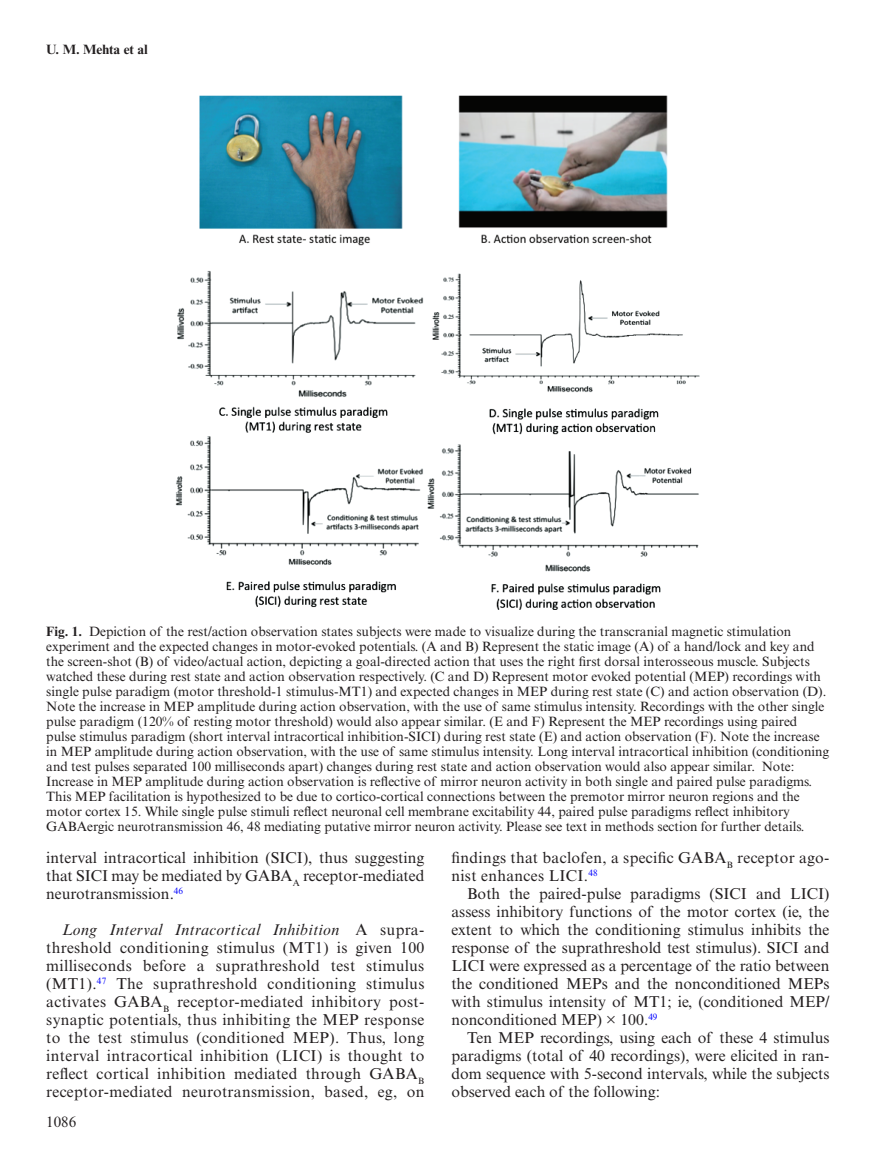
<style>
.page{position:relative;width:891px;height:1175px;background:#fff}
.page>*{position:absolute;margin:0;border:0;box-sizing:border-box;transform-origin:0 0}
.t1{font:15.75px/18px "Times New Roman MT Std";color:#231f20;text-align:justify}
.t2{font:15.75px/18px "Times New Roman MT Std";letter-spacing:.02em;color:#231f20}
.t3{font:15px "Times New Roman MT Std";color:#231f20}
.t4{font:13.5px/15px "Times New Roman MT Std";color:#231f20}
.t5{font:700 13.5px "Times New Roman MT Std";color:#231f20}
.s1{font-weight:700}
.s2{font-style:italic}
</style>
<div class="page">
<img style="left:176px;top:95px;width:524px;height:514px">
<p class="t5" style="left:46px;top:41px;width:103px">U. M. Mehta et al</p>
<p class="t4" style="left:46px;top:624px;width:784px"><span class="s1">Fig. 1.</span> Depiction of the rest/action observation states subjects were made to visualize during the transcranial magnetic stimulation experiment and the expected changes in motor-evoked potentials. (A and B) Represent the static image (A) of a hand/lock and key and the screen-shot (B) of video/actual action, depicting a goal-directed action that uses the right first dorsal interosseous muscle. Subjects watched these during rest state and action observation respectively. (C and D) Represent motor evoked potential (MEP) recordings with single pulse paradigm (motor threshold-1 stimulus-MT1) and expected changes in MEP during rest state (C) and action observation (D).<br>Note the increase in MEP amplitude during action observation, with the use of same stimulus intensity. Recordings with the other single pulse paradigm (120% of resting motor threshold) would also appear similar. (E and F) Represent the MEP recordings using paired pulse stimulus paradigm (short interval intracortical inhibition-SICI) during rest state (E) and action observation (F). Note the increase in MEP amplitude during action observation, with the use of same stimulus intensity. Long interval intracortical inhibition (conditioning and test pulses separated 100 milliseconds apart) changes during rest state and action observation would also appear similar. Note:<br>Increase in MEP amplitude during action observation is reflective of mirror neuron activity in both single and paired pulse paradigms.<br>This MEP facilitation is hypothesized to be due to cortico-cortical connections between the premotor mirror neuron regions and the motor cortex 15. While single pulse stimuli reflect neuronal cell membrane excitability 44, paired pulse paradigms reflect inhibitory GABAergic neurotransmission 46, 48 mediating putative mirror neuron activity. Please see text in methods section for further details.</p>
<p class="t1" style="left:46px;top:848px;width:380px">interval intracortical inhibition (SICI), thus suggesting that SICI may be mediated by GABA<sub>A</sub> receptor-mediated neurotransmission.<sup>46</sup></p>
<p class="t1" style="left:46px;top:920px;width:380px;text-indent:16px"><span class="s2">Long Interval Intracortical Inhibition</span> A supra&shy;threshold conditioning stimulus (MT1) is given 100 milliseconds before a suprathreshold test stimulus (MT1).<sup>47</sup> The suprathreshold conditioning stimulus activates GABA<sub>B</sub> receptor-mediated inhibitory post&shy;synaptic potentials, thus inhibiting the MEP response to the test stimulus (conditioned MEP). Thus, long interval intracortical inhibition (LICI) is thought to reflect cortical inhibition mediated through GABA<sub>B </sub>receptor-mediated neurotransmission, based, eg, on</p>
<p class="t3" style="left:46px;top:1113px;width:31px">1086</p>
<p class="t2" style="left:451px;top:848px;width:380px">findings that baclofen, a specific GABA<sub>B</sub> receptor ago&shy;nist enhances LICI.<sup>48</sup></p>
<p class="t1" style="left:451px;top:884px;width:380px;text-indent:16px">Both the paired-pulse paradigms (SICI and LICI) assess inhibitory functions of the motor cortex (ie, the extent to which the conditioning stimulus inhibits the response of the suprathreshold test stimulus). SICI and LICI were expressed as a percentage of the ratio between the conditioned MEPs and the nonconditioned MEPs with stimulus intensity of MT1; ie, (conditioned MEP/ nonconditioned MEP) × 100.<sup>49</sup></p>
<p class="t1" style="left:451px;top:1028px;width:380px;text-indent:16px">Ten MEP recordings, using each of these 4 stimulus paradigms (total of 40 recordings), were elicited in ran&shy;dom sequence with 5-second intervals, while the subjects observed each of the following:</p>
</div>
